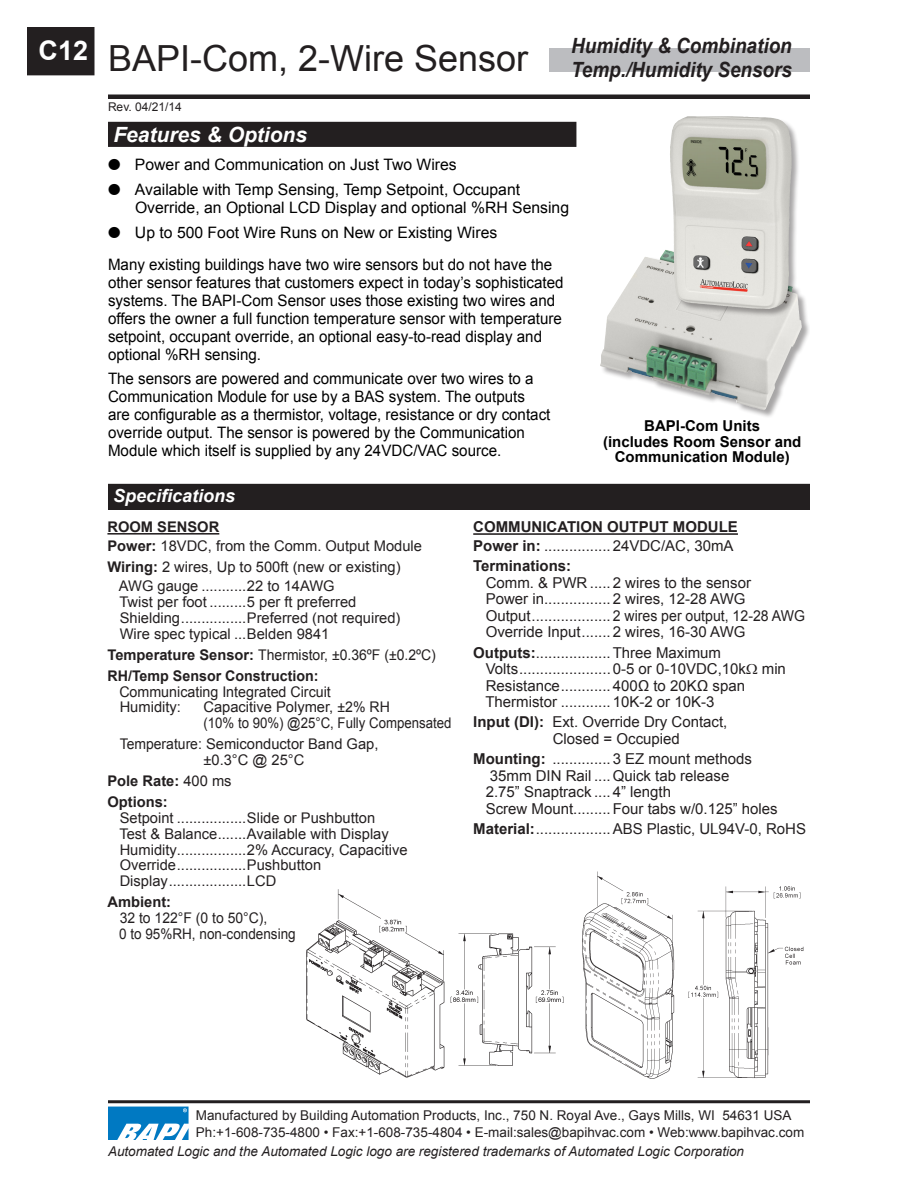
<style>
.page{position:relative;width:918px;height:1188px;background:#fff}
.page>*{position:absolute;margin:0;border:0;box-sizing:border-box;transform-origin:0 0}
.t1{font:36px "Arial";color:#231f20}
.t2{font:700 27px "Arial";color:#fff}
.Section_Title{font:italic 700 21px "Arial";color:#231f20;scale:.9 1}
.Subhead{font:italic 700 21px "Arial";color:#fff}
.t3{font:italic 700 18px "Arial";color:#fff}
.t4{font:15.75px/18px "Arial";color:#000;scale:.96 1}
.t5{font:15.75px/18px "Arial";color:#000}
.t6{font:15px "Arial";color:#231f20}
.t7{font:700 15px/15.8px "Arial";color:#000;text-align:center}
.t8{font:700 15px "Arial";color:#231f20}
.t9{font:14.7px "Arial";color:#231f20}
.t10{font:14.7px "Arial";color:#231f20;scale:.95 1}
.t11{font:700 14.7px "Arial";color:#231f20}
.t12{font:14.7px "Arial";color:#231f20;scale:.9 1}
.t13{font:14.7px "Arial";color:#231f20;scale:.92 1}
.t14{font:13.5px "Arial";color:#231f20}
.t15{font:italic 13.5px "Arial";color:#231f20}
.Body_text{font:12px "Arial";color:#231f20}
.s1{font-weight:700}
.s2{font-weight:400}
</style>
<div class="page">
<div style="left:28px;top:28px;width:66px;height:47px;background:#231f20"></div>
<div style="left:27px;top:27px;width:67px;height:48px;border:2px solid #231f20"></div>
<div style="left:108px;top:94px;width:702px;height:5px;background:#231f20"></div>
<hr style="left:108px;top:1100px;width:702px;height:3px;background:#231f20">
<img style="left:108px;top:1106px;width:80px;height:34px">
<div style="left:550px;top:49px;width:260px;height:23px;background:#bcbdc0"></div>
<div style="left:600px;top:249px;width:210px;height:169px;background:#231f20;opacity:.4"></div>
<img style="left:626px;top:250px;width:39px;height:36px">
<div style="left:109px;top:123px;width:467px;height:23px;background:#231f20"></div>
<div style="left:108px;top:122px;width:468px;height:25px;border:1px solid #231f20"></div>
<div style="left:109px;top:485px;width:700px;height:24px;background:#231f20"></div>
<div style="left:108px;top:484px;width:702px;height:26px;border:2px solid #231f20"></div>
<div style="left:669px;top:116px;width:131px;height:202px;background:#231f20;opacity:.4"></div>
<img style="left:670px;top:116px;width:17px;height:167px">
<img style="left:582px;top:871px;width:222px;height:208px">
<img style="left:306px;top:889px;width:258px;height:189px">
<hr style="left:473px;top:533px;width:265px;height:2px;background:#231f20">
<hr style="left:107px;top:533px;width:112px;height:2px;background:#231f20">
<p class="t2" style="left:39px;top:32px;width:51px">C12</p>
<p class="t1" style="left:108px;top:35px;width:422px">BAPI-Com, 2-Wire Sensor</p>
<p class="Body_text" style="left:108px;top:99px;width:75px">Rev. 04/21/14</p>
<p class="Subhead" style="left:113px;top:121px;width:195px">Features &amp; Options</p>
<p class="Section_Title" style="left:571px;top:32px;width:247px">Humidity &amp; Combination</p>
<p class="Section_Title" style="left:571px;top:56px;width:247px">Temp./Humidity Sensors</p>
<p class="t5" style="left:108px;top:156px;width:350px">● Power and Communication on Just Two Wires</p>
<p class="t5" style="left:135px;top:181px;width:436px;text-indent:-27px">● Available with Temp Sensing, Temp Setpoint, Occupant<br>Override, an Optional LCD Display and optional %RH Sensing</p>
<p class="t5" style="left:108px;top:223px;width:391px">● Up to 500 Foot Wire Runs on New or Existing Wires</p>
<p class="t4" style="left:108px;top:255px;width:476px">Many existing buildings have two wire sensors but do not have the other sensor features that customers expect in today’s sophisticated systems. The BAPI-Com Sensor uses those existing two wires and offers the owner a full function temperature sensor with temperature setpoint, occupant override, an optional easy-to-read display and optional %RH sensing.</p>
<p class="t4" style="left:108px;top:370px;width:462px">The sensors are powered and communicate over two wires to a Communication Module for use by a BAS system. The outputs are configurable as a thermistor, voltage, resistance or dry contact override output. The sensor is powered by the Communication Module which itself is supplied by any 24VDC/VAC source.</p>
<p class="t3" style="left:113px;top:484px;width:124px">Specifications</p>
<p class="t7" style="left:644px;top:418px;width:117px">BAPI-Com Units</p>
<p class="t7" style="left:603px;top:434px;width:200px">(includes Room Sensor and<br>Communication Module)</p>
<p class="t11" style="left:107px;top:517px;width:113px">ROOM SENSOR</p>
<p class="t9" style="left:107px;top:536px;width:316px"><span class="s1">Power:</span> 18VDC, from the Comm. Output Module</p>
<p class="t9" style="left:107px;top:557px;width:295px"><span class="s1">Wiring:</span> 2 wires, Up to 500ft (new or existing)</p>
<p class="t9" style="left:119px;top:577px;width:217px">AWG gauge ...........22 to 14AWG</p>
<p class="t9" style="left:119px;top:592px;width:238px">Twist per foot .........5 per ft preferred</p>
<p class="t9" style="left:120px;top:608px;width:282px">Shielding................Preferred (not required)</p>
<p class="t9" style="left:120px;top:624px;width:211px">Wire spec typical ...Belden 9841</p>
<p class="t10" style="left:107px;top:645px;width:347px"><span class="s1">Temperature Sensor:</span> Thermistor, ±0.36ºF (±0.2ºC)</p>
<p class="t11" style="left:107px;top:666px;width:213px">RH/Temp Sensor Construction:</p>
<p class="t9" style="left:119px;top:682px;width:213px">Communicating Integrated Circuit</p>
<p class="t9" style="left:120px;top:698px;width:63px">Humidity:</p>
<p class="t9" style="left:203px;top:698px;width:188px">Capacitive Polymer, ±2% RH</p>
<p class="t12" style="left:203px;top:713px;width:277px">(10% to 90%) @25°C, Fully Compensated</p>
<p class="t10" style="left:120px;top:735px;width:274px">Temperature: Semiconductor Band Gap,</p>
<p class="t9" style="left:203px;top:750px;width:102px">±0.3°C @ 25°C</p>
<p class="t11" style="left:107px;top:771px;width:126px">Pole Rate: <span class="s2">400 ms</span></p>
<p class="t11" style="left:107px;top:792px;width:62px">Options:</p>
<p class="t9" style="left:120px;top:808px;width:257px">Setpoint .................Slide or Pushbutton</p>
<p class="t9" style="left:119px;top:824px;width:271px">Test &amp; Balance.......Available with Display</p>
<p class="t9" style="left:120px;top:840px;width:289px">Humidity.................2% Accuracy, Capacitive</p>
<p class="t9" style="left:120px;top:856px;width:203px">Override.................Pushbutton</p>
<p class="t9" style="left:120px;top:871px;width:158px">Display...................LCD</p>
<p class="t11" style="left:107px;top:892px;width:65px">Ambient:</p>
<p class="t10" style="left:120px;top:908px;width:157px">32 to 122°F (0 to 50°C),</p>
<p class="t13" style="left:119px;top:924px;width:194px">0 to 95%RH, non-condensing</p>
<p class="t8" style="left:473px;top:517px;width:266px">COMMUNICATION OUTPUT MODULE</p>
<p class="t6" style="left:473px;top:536px;width:262px"><span class="s1">Power in:</span> ................24VDC/AC, 30mA</p>
<p class="t8" style="left:473px;top:556px;width:100px">Terminations:</p>
<p class="t6" style="left:486px;top:573px;width:267px">Comm. &amp; PWR .....2 wires to the sensor</p>
<p class="t6" style="left:486px;top:589px;width:261px">Power in................2 wires, 12-28 AWG</p>
<p class="t6" style="left:486px;top:606px;width:321px">Output...................2 wires per output, 12-28 AWG</p>
<p class="t6" style="left:486px;top:622px;width:261px">Override Input.......2 wires, 16-30 AWG</p>
<p class="t6" style="left:473px;top:643px;width:249px"><span class="s1">Outputs:</span>..................Three Maximum</p>
<p class="t6" style="left:486px;top:659px;width:302px">Volts......................0-5 or 0-10VDC,10k min</p>
<p class="t6" style="left:486px;top:676px;width:261px">Resistance............400Ω to 20KΩ span</p>
<p class="t6" style="left:485px;top:692px;width:230px">Thermistor ............10K-2 or 10K-3</p>
<p class="t6" style="left:473px;top:712px;width:256px"><span class="s1">Input (DI):</span> Ext. Override Dry Contact,</p>
<p class="t6" style="left:553px;top:729px;width:129px">Closed = Occupied</p>
<p class="t6" style="left:473px;top:749px;width:280px"><span class="s1">Mounting:</span> ..............3 EZ mount methods</p>
<p class="t6" style="left:490px;top:766px;width:241px">35mm DIN Rail ....Quick tab release</p>
<p class="t6" style="left:486px;top:782px;width:187px">2.75” Snaptrack ....4” length</p>
<p class="t6" style="left:486px;top:799px;width:294px">Screw Mount.........Four tabs w/0.125” holes</p>
<p class="t6" style="left:473px;top:819px;width:334px"><span class="s1">Material:</span>..................ABS Plastic, UL94V-0, RoHS</p>
<p class="t14" style="left:196px;top:1107px;width:597px">Manufactured by Building Automation Products, Inc., 750 N. Royal Ave., Gays Mills, WI 54631 USA</p>
<p class="t14" style="left:196px;top:1123px;width:610px">Ph:+1-608-735-4800 • Fax:+1-608-735-4804 • E-mail:sales@bapihvac.com • Web:www.bapihvac.com</p>
<p class="t15" style="left:108px;top:1142px;width:638px">Automated Logic and the Automated Logic logo are registered trademarks of Automated Logic Corporation</p>
</div>
